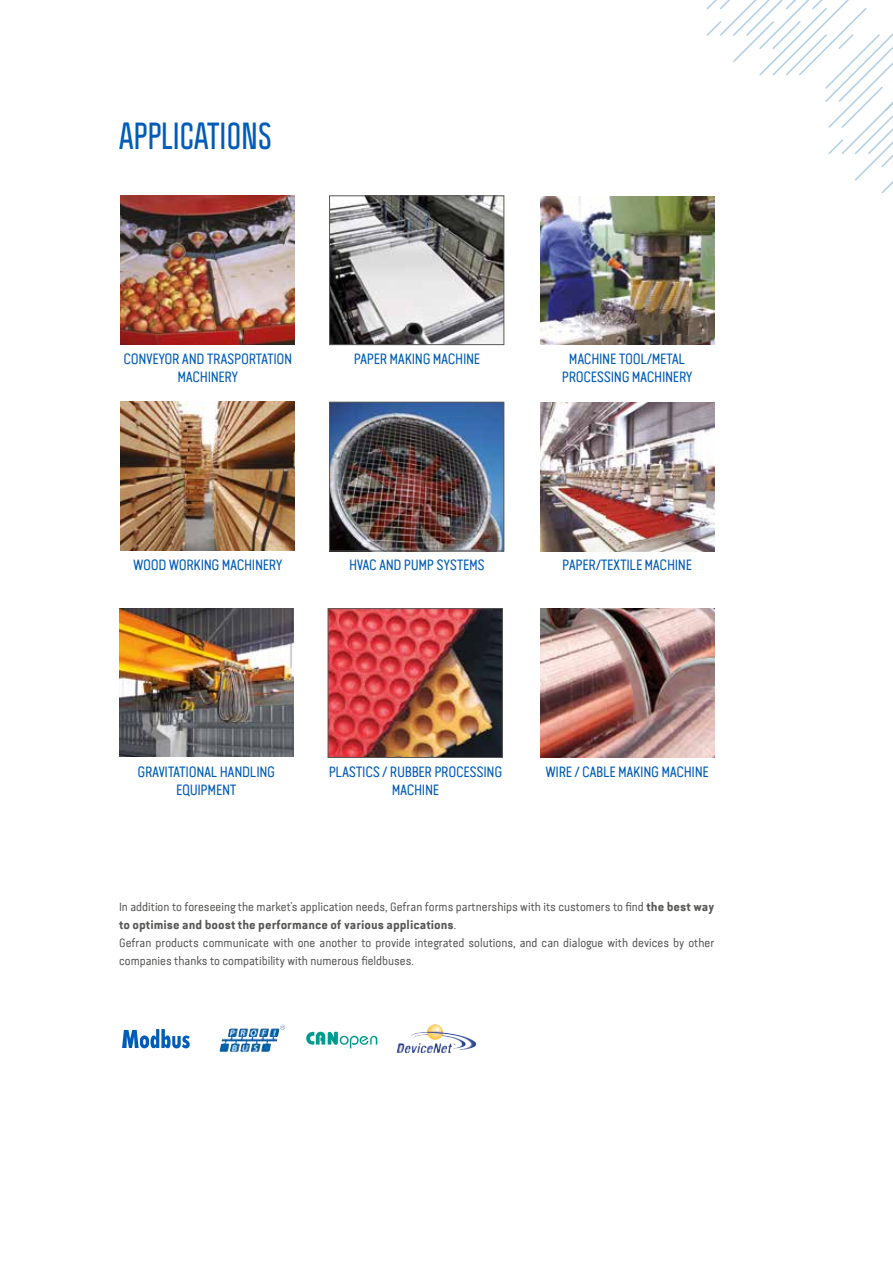
<style>
.page{position:relative;width:893px;height:1263px;background:#fff}
.page>*{position:absolute;margin:0;border:0;box-sizing:border-box;transform-origin:0 0}
.t1{font:700 33px "Politica";color:#005cb9;scale:.96 1}
.t2{font:15px/18px "Van Condensed Pro";letter-spacing:-.025em;color:#005cb9;text-align:center;scale:.96 1}
.t3{font:12px/18px "Van Condensed Pro";color:#575756}
.s1{font-weight:700}
</style>
<div class="page">
<svg style="left:706px;top:0;width:187px;height:192px"></svg>
<img style="left:121px;top:196px;width:174px;height:149px">
<img style="left:331px;top:198px;width:171px;height:145px">
<div style="left:329px;top:196px;width:175px;height:149px;border:1px solid #575756"></div>
<img style="left:540px;top:197px;width:174px;height:148px">
<img style="left:121px;top:402px;width:174px;height:148px">
<svg style="left:122px;top:1029px;width:68px;height:19px"></svg>
<img style="left:220px;top:1024px;width:65px;height:28px">
<img style="left:331px;top:404px;width:171px;height:145px">
<div style="left:329px;top:402px;width:175px;height:149px;border:1px solid #575756"></div>
<img style="left:540px;top:402px;width:174px;height:149px">
<img style="left:119px;top:608px;width:174px;height:149px">
<img style="left:330px;top:610px;width:171px;height:146px">
<div style="left:328px;top:608px;width:175px;height:150px;border:1px solid #575756"></div>
<img style="left:540px;top:609px;width:174px;height:148px">
<svg style="left:306px;top:1032px;width:71px;height:16px"></svg>
<img style="left:411px;top:1024px;width:30px;height:16px">
<h1 class="t1" style="left:119px;top:114px;width:161px">APPLICATIONS</h1>
<p class="t2" style="left:123px;top:348px;width:178px">CONVEYOR AND TRASPORTATION<br>MACHINERY</p>
<p class="t2" style="left:354px;top:348px;width:133px">PAPER MAKING MACHINE</p>
<p class="t2" style="left:562px;top:348px;width:138px">MACHINE TOOL/METAL<br>PROCESSING MACHINERY</p>
<p class="t2" style="left:133px;top:555px;width:157px">WOOD WORKING MACHINERY</p>
<p class="t2" style="left:349px;top:555px;width:143px">HVAC AND PUMP SYSTEMS</p>
<p class="t2" style="left:562px;top:555px;width:137px">PAPER/TEXTILE MACHINE</p>
<p class="t2" style="left:137px;top:761px;width:145px">GRAVITATIONAL HANDLING<br>EQUIPMENT</p>
<p class="t2" style="left:329px;top:761px;width:182px">PLASTICS / RUBBER PROCESSING<br>MACHINE</p>
<p class="t2" style="left:546px;top:761px;width:172px">WIRE / CABLE MAKING MACHINE</p>
<p class="t3" style="left:119px;top:897px;width:597px">In addition to foreseeing the market’s application needs, Gefran forms partnerships with its customers to find <span class="s1">the best way to optimise and boost the performance of various applications</span>.<br>Gefran products communicate with one another to provide integrated solutions, and can dialogue with devices by other companies thanks to compatibility with numerous fieldbuses.</p>
</div>
